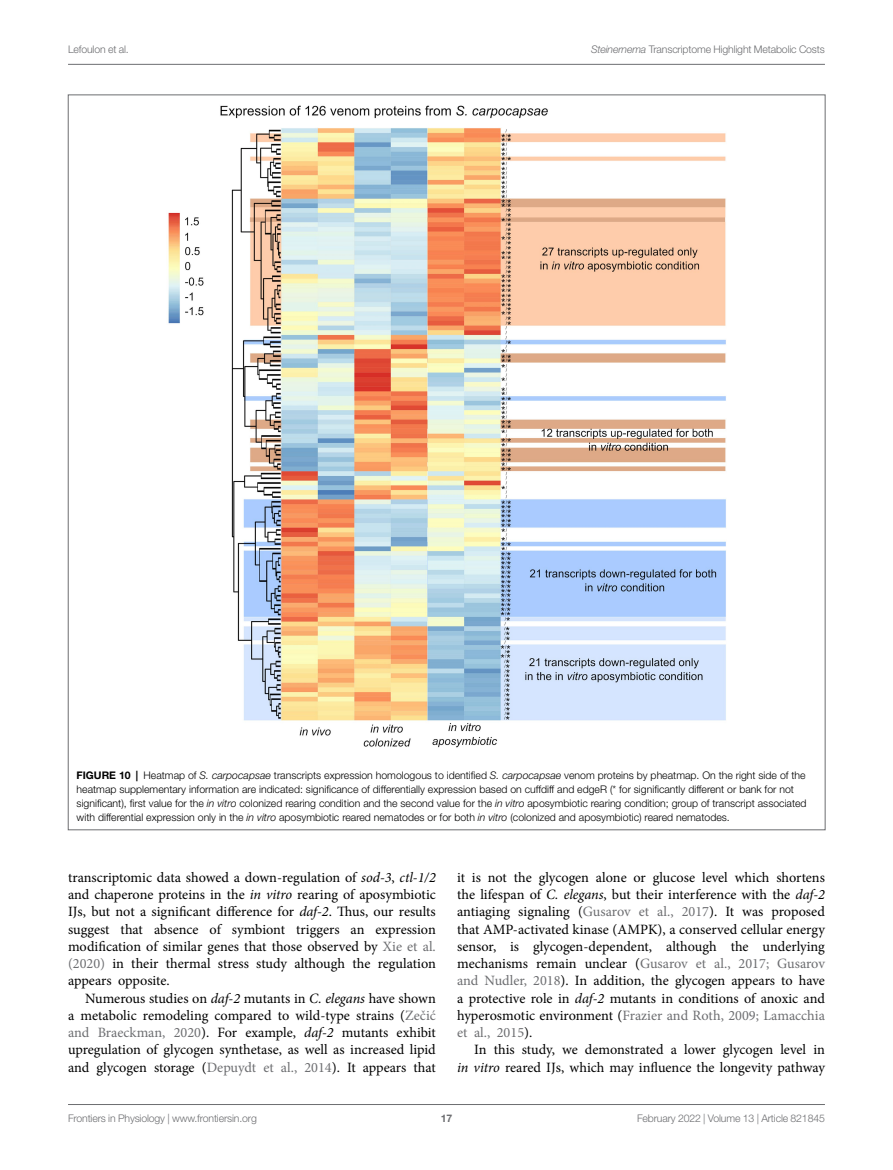
<style>
.page{position:relative;width:893px;height:1170px;background:#fff}
.page>*{position:absolute;margin:0;border:0;box-sizing:border-box;transform-origin:0 0}
.TEXT{font:14.25px/17.2px "Minion Pro";color:#000;text-align:justify}
.TEXT_FLUSH{font:14.25px/17.2px "Minion Pro";letter-spacing:-.005em;color:#000;text-align:justify}
.FIG_LEG{font:300 10.5px/14.2px "Helvetica Neue LT Std";color:#000}
.t1{font:300 10.5px "Helvetica Neue LT Std";letter-spacing:-.015em;color:#6d6e71}
.t2{font:700 10.5px "Helvetica Neue LT Std";color:#6d6e71}
.s1{font-style:italic}
.s2{font-weight:700}
.s3{color:#6d6e71}
</style>
<div class="page">
<hr style="left:68px;top:64px;width:757px;height:1px;background:#6d6e71">
<hr style="left:68px;top:1104px;width:757px;height:1px;background:#6d6e71">
<img style="left:168px;top:105px;width:558px;height:643px">
<p class="t1" style="left:68px;top:42px;width:62px">Lefoulon et al.</p>
<p class="t1" style="left:591px;top:42px;width:235px"><span class="s1">Steinernema</span> Transcriptome Highlight Metabolic Costs</p>
<p class="FIG_LEG" style="left:77px;top:767px;width:731px"><span class="s2">FIGURE 10 |</span> Heatmap of <span class="s1">S. carpocapsae</span> transcripts expression homologous to identified <span class="s1">S. carpocapsae</span> venom proteins by pheatmap. On the right side of the heatmap supplementary information are indicated: significance of differentially expression based on cuffdiff and edgeR (* for significantly different or bank for not significant), first value for the <span class="s1">in vitro</span> colonized rearing condition and the second value for the <span class="s1">in vitro</span> aposymbiotic rearing condition; group of transcript associated with differential expression only in the <span class="s1">in vitro</span> aposymbiotic reared nematodes or for both <span class="s1">in vitro</span> (colonized and aposymbiotic) reared nematodes.</p>
<p class="TEXT_FLUSH" style="left:68px;top:868px;width:369px">transcriptomic data showed a down-regulation of <span class="s1">sod-3</span>, <span class="s1">ctl-1/2 </span>and chaperone proteins in the <span class="s1">in vitro</span> rearing of aposymbiotic IJs, but not a significant difference for <span class="s1">daf-2</span>. Thus, our results suggest that absence of symbiont triggers an expression modification of similar genes that those observed by <span class="s3">Xie et al. (2020)</span> in their thermal stress study although the regulation appears opposite.</p>
<p class="TEXT" style="left:68px;top:989px;width:369px;text-indent:17px">Numerous studies on <span class="s1">daf-2</span> mutants in <span class="s1">C. elegans</span> have shown a metabolic remodeling compared to wild-type strains (<span class="s3">Zečić and Braeckman, 2020</span>). For example, <span class="s1">daf-2</span> mutants exhibit upregulation of glycogen synthetase, as well as increased lipid and glycogen storage (<span class="s3">Depuydt et al., 2014</span>). It appears that</p>
<p class="TEXT" style="left:457px;top:868px;width:369px">it is not the glycogen alone or glucose level which shortens the lifespan of <span class="s1">C. elegans</span>, but their interference with the <span class="s1">daf-2 </span>antiaging signaling (<span class="s3">Gusarov et al., 2017</span>). It was proposed that AMP-activated kinase (AMPK), a conserved cellular energy sensor, is glycogen-dependent, although the underlying mechanisms remain unclear (<span class="s3">Gusarov et al., 2017; Gusarov and Nudler, 2018</span>). In addition, the glycogen appears to have a protective role in <span class="s1">daf-2</span> mutants in conditions of anoxic and hyperosmotic environment (<span class="s3">Frazier and Roth, 2009; Lamacchia et al., 2015</span>).</p>
<p class="TEXT" style="left:457px;top:1041px;width:369px;text-align:right">In this study, we demonstrated a lower glycogen level in<br><span class="s1">in vitro</span> reared IJs, which may influence the longevity pathway</p>
<p class="t1" style="left:68px;top:1111px;width:190px">Frontiers in Physiology | www.frontiersin.org</p>
<p class="t2" style="left:441px;top:1111px;width:13px">17</p>
<p class="t1" style="left:637px;top:1111px;width:189px">February 2022 | Volume 13 | Article 821845</p>
</div>
